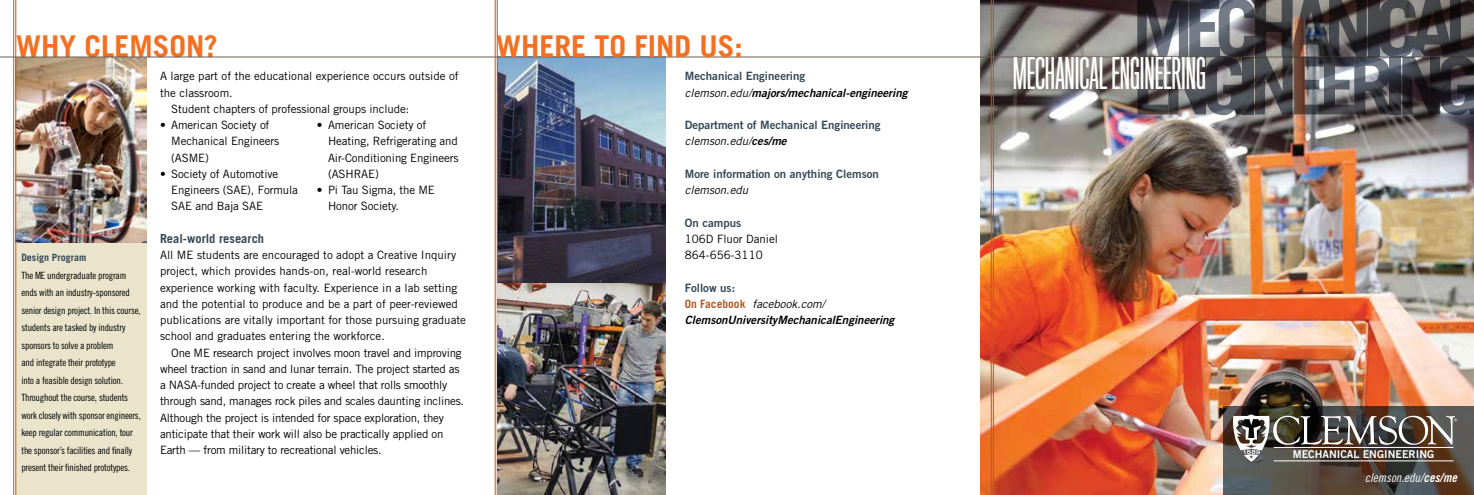
<style>
.page{position:relative;width:1474px;height:495px;background:#fff}
.page>*{position:absolute;margin:0;border:0;box-sizing:border-box;transform-origin:0 0}
.t1{font:700 79.88px/57.6px "Trade Gothic LT Std";letter-spacing:-.12em;color:#757c88}
.t2{font:40px "Titling Gothic FB Skyline";color:#fff}
.t3{font:700 30px "Trade Gothic LT Std";color:#f36f21}
.t4{font:12.5px "Trade Gothic LT Std Cn 18 Obl";color:#fff}
.t5{font:700 12.5px "Trade Gothic LT Std";color:#344957}
.t6{font:11.5px/16.2px "Trade Gothic LT Std";letter-spacing:-.01em;color:#000}
.t7{font:11.5px "Trade Gothic LT Std Bd 2";color:#344957}
.t8{font:11.5px "Trade Gothic LT Std Bd 2 Obl";color:#000}
.t9{font:italic 11.5px "Trade Gothic LT Std";color:#000}
.t10{font:10.75px "Trade Gothic LT Std Bd 2";color:#fff}
.t11{font:10px/17.5px "Trade Gothic LT Std Cn 18";letter-spacing:-.02em;color:#000}
.t12{font:700 10px "Trade Gothic LT Std";color:#344957}
.s1{font-family:"Trade Gothic LT Std";font-style:italic}
.s2{font-family:"Trade Gothic LT Std Bd 2 Obl";font-style:normal}
.s3{font-weight:700;font-style:normal;color:#b55b25}
.s4{font-family:"Trade Gothic LT Std Bd Cn 20 Obl"}
</style>
<div class="page">
<div style="left:16px;top:243px;width:130px;height:252px;background:#ebe4cc"></div>
<img style="left:17px;top:58px;width:129px;height:185px">
<img style="left:980px;top:0;width:494px;height:495px">
<img style="left:498px;top:58px;width:167px;height:437px">
<svg style="left:1223px;top:407px;width:251px;height:88px"></svg>
<svg style="left:1232px;top:414px;width:225px;height:48px"></svg>
<hr style="left:0;top:57px;width:1474px;height:1px;background:#685c52">
<hr style="left:993px;top:0;width:1px;height:495px;background:#b55b25">
<hr style="left:991px;top:0;width:1px;height:495px;background:#b55b25">
<hr style="left:16px;top:0;width:1px;height:495px;background:#b55b25">
<hr style="left:14px;top:0;width:1px;height:495px;background:#b55b25">
<hr style="left:497px;top:0;width:1px;height:495px;background:#b55b25">
<hr style="left:495px;top:0;width:1px;height:495px;background:#b55b25">
<div style="left:1005px;top:49px;width:208px;height:48px;background:#685c52;opacity:.75"></div>
<h3 class="t3" style="left:16px;top:28px;width:203px">WHY CLEMSON?</h3>
<p class="t12" style="left:21px;top:252px;width:67px">Design Program</p>
<p class="t11" style="left:21px;top:267px;width:121px">The ME undergraduate program ends with an industry-sponsored senior design project. In this course, students are tasked by industry sponsors to solve a problem<br>and integrate their prototype<br>into a feasible design solution.<br>Throughout the course, students work closely with sponsor engineers, keep regular communication, tour the sponsor’s facilities and finally present their finished prototypes.</p>
<p class="t6" style="left:160px;top:68px;width:300px">A large part of the educational experience occurs outside of</p>
<p class="t6" style="left:160px;top:84px;width:74px">the classroom.</p>
<p class="t6" style="left:171px;top:101px;width:239px">Student chapters of professional groups include:</p>
<p class="t6" style="left:171px;top:117px;width:110px;text-indent:-11px">• American Society of<br>Mechanical Engineers (ASME)</p>
<p class="t6" style="left:171px;top:166px;width:128px;text-indent:-11px">• Society of Automotive<br>Engineers (SAE), Formula<br>SAE and Baja SAE</p>
<p class="t6" style="left:328px;top:117px;width:132px;text-indent:-11px">• American Society of<br>Heating, Refrigerating and<br>Air-Conditioning Engineers (ASHRAE)</p>
<p class="t6" style="left:328px;top:182px;width:108px;text-indent:-11px">• Pi Tau Sigma, the ME<br>Honor Society.</p>
<p class="t5" style="left:160px;top:231px;width:106px">Real-world research</p>
<p class="t6" style="left:160px;top:247px;width:307px">All ME students are encouraged to adopt a Creative Inquiry project, which provides hands-on, real-world research experience working with faculty. Experience in a lab setting and the potential to produce and be a part of peer-reviewed publications are vitally important for those pursuing graduate school and graduates entering the workforce.</p>
<p class="t6" style="left:160px;top:344px;width:306px;text-indent:11px">One ME research project involves moon travel and improving wheel traction in sand and lunar terrain. The project started as a NASA-funded project to create a wheel that rolls smoothly through sand, manages rock piles and scales daunting inclines.<br>Although the project is intended for space exploration, they anticipate that their work will also be practically applied on Earth — from military to recreational vehicles.</p>
<h3 class="t3" style="left:496px;top:28px;width:248px">WHERE TO FIND US:</h3>
<p class="t7" style="left:685px;top:69px;width:122px">Mechanical Engineering</p>
<p class="t8" style="left:685px;top:85px;width:224px"><span class="s1">clemson.edu/</span>majors/mechanical-engineering</p>
<p class="t7" style="left:685px;top:118px;width:197px">Department of Mechanical Engineering</p>
<p class="t9" style="left:685px;top:134px;width:103px">clemson.edu/<span class="s2">ces/me</span></p>
<p class="t7" style="left:685px;top:167px;width:196px">More information on anything Clemson</p>
<p class="t9" style="left:685px;top:183px;width:65px">clemson.edu</p>
<p class="t7" style="left:685px;top:215px;width:58px">On campus</p>
<p class="t6" style="left:685px;top:231px;width:95px">106D Fluor Daniel<br>864-656-3110</p>
<p class="t7" style="left:685px;top:280px;width:52px">Follow us:</p>
<p class="t9" style="left:685px;top:297px;width:142px"><span class="s3">On Facebook</span> facebook.com/</p>
<p class="t8" style="left:685px;top:313px;width:211px">ClemsonUniversityMechanicalEngineering</p>
<h1 class="t1" style="left:1132px;top:-2px;width:350px">MECHANICAL<br>ENGINEERING</h1>
<h2 class="t2" style="left:1012px;top:50px;width:195px">MECHANICAL ENGINEERING</h2>
<p class="t10" style="left:1293px;top:448px;width:143px">MECHANICAL ENGINEERING</p>
<p class="t4" style="left:1365px;top:470px;width:93px">clemson.edu/<span class="s4">ces/me</span></p>
</div>
